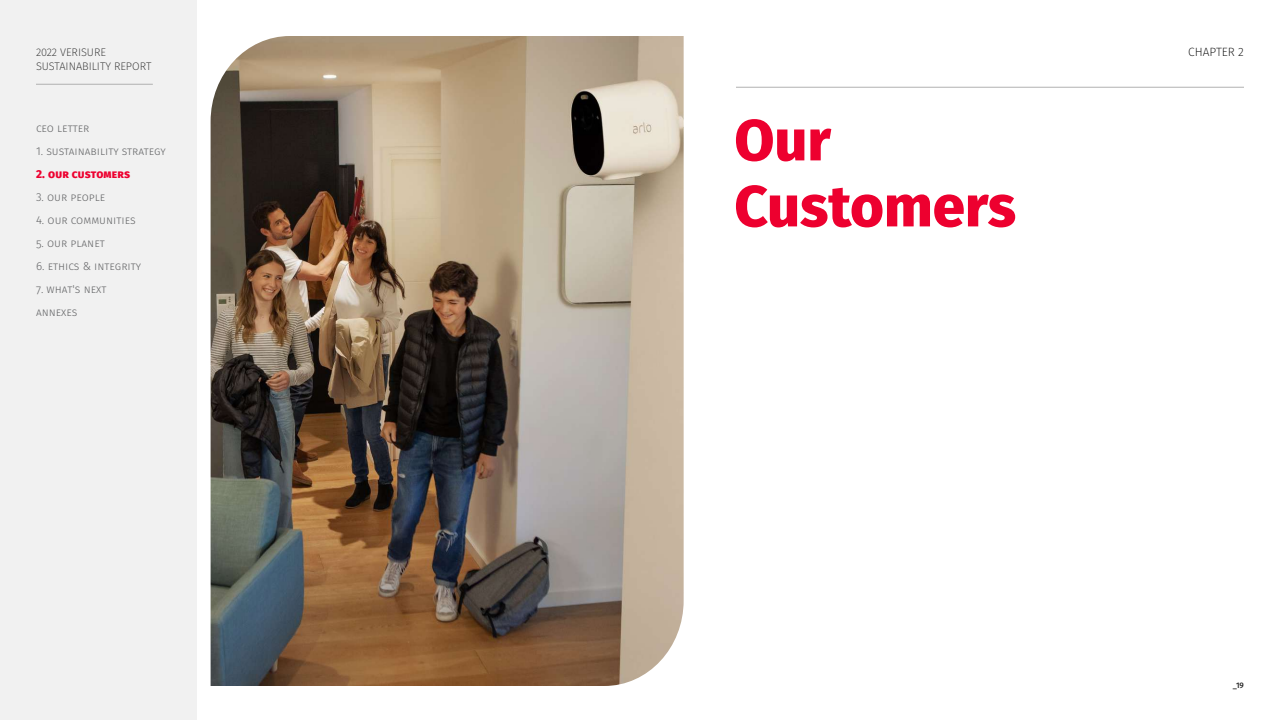
<style>
.page{position:relative;width:1280px;height:720px;background:#fff}
.page>*{position:absolute;margin:0;border:0;box-sizing:border-box;transform-origin:0 0}
.t1{font:800 58px/66px "Fira Sans";color:#ed002f}
.t2{font:200 12px "Fira Sans";color:#000}
.t3{font:300 11.5px/23px "Fira Sans";color:#636466}
.t4{font:800 11.5px "Fira Sans";letter-spacing:.015em;color:#ed002f}
.t5{font:200 11px/14px "Fira Sans";color:#262626}
.t6{font:500 8px "Fira Sans";color:#262626}
</style>
<div class="page">
<div style="left:0;top:0;width:196px;height:720px;background:#f1f1f1"></div>
<hr style="left:36px;top:84px;width:117px;height:1px;background:#b1b1b1">
<img style="left:211px;top:36px;width:473px;height:650px">
<hr style="left:736px;top:87px;width:508px;height:1px;background:#b1b1b1">
<p class="t5" style="left:36px;top:45px;width:117px">2022 VERISURE<br>SUSTAINABILITY REPORT</p>
<p class="t3" style="left:36px;top:117px;width:55px">ceo letter</p>
<p class="t3" style="left:36px;top:140px;width:131px">1. sustainability strategy</p>
<p class="t4" style="left:36px;top:164px;width:96px">2. our customers</p>
<p class="t3" style="left:36px;top:186px;width:71px">3. our people</p>
<p class="t3" style="left:36px;top:209px;width:101px">4. our communities</p>
<p class="t3" style="left:36px;top:232px;width:70px">5. our planet</p>
<p class="t3" style="left:36px;top:255px;width:107px">6. ethics &amp; integrity</p>
<p class="t3" style="left:36px;top:278px;width:72px">7. what's next annexes</p>
<h1 class="t1" style="left:734px;top:102px;width:283px">Our<br>Customers</h1>
<p class="t2" style="left:1188px;top:43px;width:57px">CHAPTER 2</p>
<p class="t6" style="left:1233px;top:679px;width:13px">_19</p>
</div>
